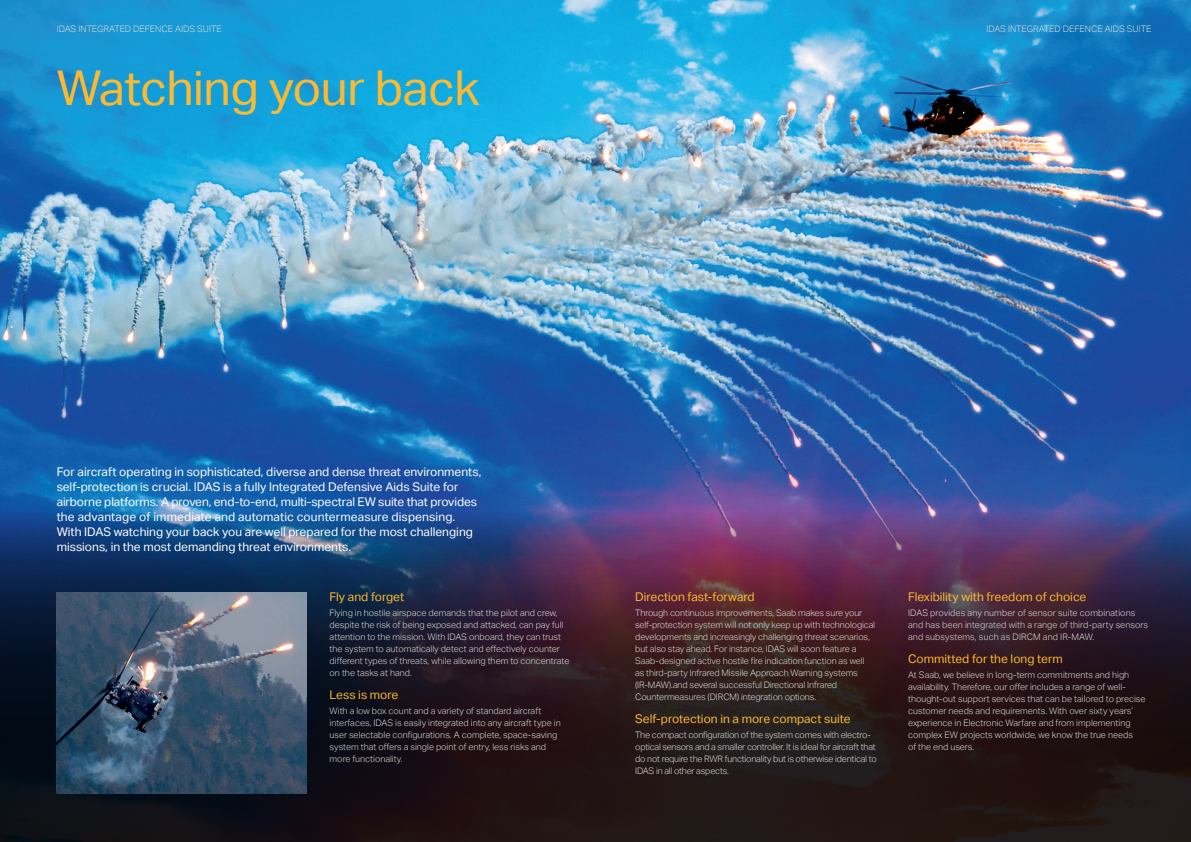
<style>
.page{position:relative;width:1191px;height:842px;background:#fff}
.page>*{position:absolute;margin:0;border:0;box-sizing:border-box;transform-origin:0 0}
.t1{font:48px "Aktiv Grotesk";letter-spacing:-.01em;color:#fdb931}
.t2{font:12px/15px "Aktiv Grotesk";color:#fff}
.t3{font:12px "Aktiv Grotesk";color:#fdb931}
.t4{font:300 9px/12px "Aktiv Grotesk";color:#d7d8d1}
.t5{font:300 9px/12px "Aktiv Grotesk";letter-spacing:-.02em;color:#d7d8d1}
</style>
<div class="page">
<img style="left:0;top:0;width:1191px;height:512px">
<svg style="left:0;top:512px;width:1191px;height:330px;background:#2b2032"></svg>
<img style="left:57px;top:592px;width:249px;height:202px">
<p class="t4" style="left:57px;top:23px;width:166px">IDAS INTEGRATED DEFENCE AIDS SUITE</p>
<h1 class="t1" style="left:57px;top:60px;width:424px">Watching your back</h1>
<p class="t4" style="left:986px;top:23px;width:166px">IDAS INTEGRATED DEFENCE AIDS SUITE</p>
<p class="t2" style="left:57px;top:465px;width:426px">For aircraft operating in sophisticated, diverse and dense threat environments, self-protection is crucial. IDAS is a fully Integrated Defensive Aids Suite for airborne platforms. A proven, end-to-end, multi-spectral EW suite that provides the advantage of immediate and automatic countermeasure dispensing.<br>With IDAS watching your back you are well prepared for the most challenging missions, in the most demanding threat environments.</p>
<h2 class="t3" style="left:330px;top:590px;width:76px">Fly and forget</h2>
<p class="t4" style="left:330px;top:607px;width:241px">Flying in hostile airspace demands that the pilot and crew, despite the risk of being exposed and attacked, can pay full attention to the mission. With IDAS onboard, they can trust the system to automatically detect and effectively counter different types of threats, while allowing them to concentrate on the tasks at hand.</p>
<h2 class="t3" style="left:330px;top:688px;width:70px">Less is more</h2>
<p class="t4" style="left:330px;top:704px;width:233px">With a low box count and a variety of standard aircraft interfaces, IDAS is easily integrated into any aircraft type in user selectable configurations. A complete, space-saving system that offers a single point of entry, less risks and more functionality.</p>
<h2 class="t3" style="left:635px;top:590px;width:121px">Direction fast-forward</h2>
<p class="t4" style="left:635px;top:607px;width:241px">Through continuous improvements, Saab makes sure your self-protection system will not only keep up with technological developments and increasingly challenging threat scenarios, but also stay ahead. For instance, IDAS will soon feature a Saab-designed active hostile fire indication function as well as third-party Infrared Missile Approach Warning systems (IR-MAW).and several successful Directional Infrared Countermeasures (DIRCM) integration options.</p>
<h2 class="t3" style="left:635px;top:712px;width:217px">Self-protection in a more compact suite</h2>
<p class="t5" style="left:635px;top:728px;width:243px">The compact configuration of the system comes with electro&shy;optical sensors and a smaller controller. It is ideal for aircraft that do not require the RWR functionality but is otherwise identical to IDAS in all other aspects.</p>
<h2 class="t3" style="left:908px;top:590px;width:180px">Flexibility with freedom of choice</h2>
<p class="t4" style="left:908px;top:607px;width:241px">IDAS provides any number of sensor suite combinations and has been integrated with a range of third-party sensors and subsystems, such as DIRCM and IR-MAW.</p>
<h2 class="t3" style="left:908px;top:652px;width:156px">Committed for the long term</h2>
<p class="t4" style="left:908px;top:668px;width:239px">At Saab, we believe in long-term commitments and high availability. Therefore, our offer includes a range of well&shy;thought-out support services that can be tailored to precise customer needs and requirements. With over sixty years’ experience in Electronic Warfare and from implementing complex EW projects worldwide, we know the true needs<br>of the end users.</p>
</div>
